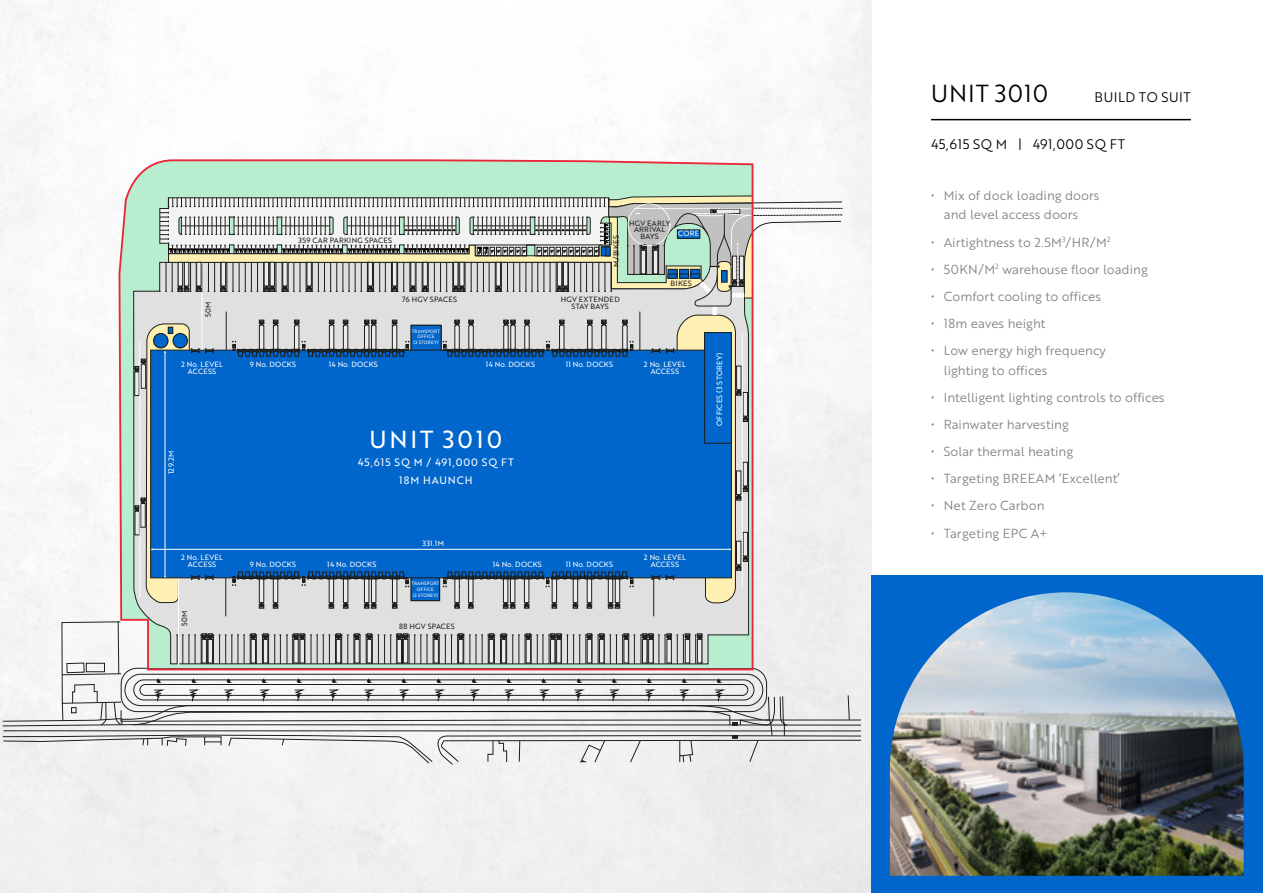
<style>
.page{position:relative;width:1263px;height:893px;background:#fff}
.page>*{position:absolute;margin:0;border:0;box-sizing:border-box;transform-origin:0 0}
.t1{font:24px "Brother 1816 Book";letter-spacing:.04em;color:#000}
.t2{font:24px "Brother 1816 Regular";letter-spacing:.115em;color:#fff}
.t3{font:13.5px "Brother 1816 Book";letter-spacing:.04em;color:#000}
.t4{font:12.75px/19.5px "Brother 1816 Book";color:#828282}
.t5{font:10.5px "Brother 1816 Regular";letter-spacing:.09em;color:#fff}
.t6{font:7.35px/7.4px "Brother 1816 Regular";letter-spacing:.04em;color:#fff;text-align:center}
.t7{font:7.35px/6.4px "Brother 1816 Regular";letter-spacing:.04em;color:#1d1d1b;text-align:center}
.t8{font:4.65px/5.6px "Brother 1816 Regular";letter-spacing:.04em;color:#fff;text-align:center}
</style>
<div class="page">
<img style="left:0;top:0;width:872px;height:893px">
<svg style="left:3px;top:622px;width:858px;height:143px"></svg>
<svg style="left:754px;top:196px;width:88px;height:412px"></svg>
<svg style="left:118px;top:158px;width:636px;height:513px;background:#729ec2"></svg>
<div style="left:872px;top:575px;width:391px;height:318px;background:#06c"></div>
<img style="left:890px;top:592px;width:354px;height:284px">
<hr style="left:931px;top:119px;width:260px;height:1px;background:#000">
<p class="t7" style="left:204px;top:317px;width:17px;rotate:-90deg">50M</p>
<p class="t6" style="left:181px;top:360px;width:43px">2 No. LEVEL<br>ACCESS</p>
<p class="t6" style="left:167px;top:474px;width:25px;rotate:-90deg">129.2M</p>
<p class="t6" style="left:181px;top:553px;width:43px">2 No. LEVEL<br>ACCESS</p>
<p class="t7" style="left:181px;top:626px;width:17px;rotate:-90deg">50M</p>
<p class="t7" style="left:299px;top:237px;width:95px">359 CAR PARKING SPACES</p>
<p class="t7" style="left:402px;top:295px;width:57px">76 HGV SPACES</p>
<p class="t8" style="left:412px;top:328px;width:30px">TRANSPORT<br>OFFICE<br>(2 STOREY)</p>
<p class="t7" style="left:612px;top:267px;width:33px;rotate:-90deg">M/BIKES</p>
<p class="t7" style="left:561px;top:295px;width:60px;line-height:7.4px">HGV EXTENDED<br>STAY BAYS</p>
<p class="t6" style="left:250px;top:360px;width:48px">9 No. DOCKS</p>
<p class="t6" style="left:329px;top:360px;width:51px">14 No. DOCKS</p>
<p class="t6" style="left:486px;top:360px;width:51px">14 No. DOCKS</p>
<p class="t6" style="left:566px;top:360px;width:49px">11 No. DOCKS</p>
<p class="t7" style="left:629px;top:219px;width:43px">HGV EARLY<br>ARRIVAL<br>BAYS</p>
<p class="t6" style="left:678px;top:230px;width:23px">CORE</p>
<p class="t7" style="left:671px;top:280px;width:23px">BIKES</p>
<p class="t6" style="left:644px;top:360px;width:43px">2 No. LEVEL<br>ACCESS</p>
<p class="t2" style="left:369px;top:421px;width:134px">UNIT 3010</p>
<p class="t5" style="left:358px;top:454px;width:157px">45,615 SQ M / 491,000 SQ FT</p>
<p class="t5" style="left:399px;top:472px;width:75px">18M HAUNCH</p>
<p class="t6" style="left:715px;top:426px;width:75px;rotate:-90deg">OFFICES (3 STOREY)</p>
<p class="t6" style="left:423px;top:540px;width:23px">331.1M</p>
<p class="t6" style="left:250px;top:561px;width:48px">9 No. DOCKS</p>
<p class="t6" style="left:327px;top:561px;width:51px">14 No. DOCKS</p>
<p class="t6" style="left:493px;top:561px;width:51px">14 No. DOCKS</p>
<p class="t6" style="left:566px;top:561px;width:49px">11 No. DOCKS</p>
<p class="t8" style="left:411px;top:581px;width:30px">TRANSPORT<br>OFFICE<br>(2 STOREY)</p>
<p class="t7" style="left:399px;top:623px;width:57px">88 HGV SPACES</p>
<p class="t6" style="left:644px;top:553px;width:43px">2 No. LEVEL<br>ACCESS</p>
<p class="t1" style="left:931px;top:76px;width:119px">UNIT 3010</p>
<p class="t3" style="left:1095px;top:87px;width:98px">BUILD TO SUIT</p>
<p class="t3" style="left:931px;top:134px;width:196px">45,615 SQ M | 491,000 SQ FT</p>
<p class="t4" style="left:944px;top:185px;width:157px;text-indent:-13px">• Mix of dock loading doors and level access doors</p>
<p class="t4" style="left:931px;top:232px;width:181px">• Airtightness to 2.5M<sup>3</sup>/HR/M<sup>2</sup></p>
<p class="t4" style="left:931px;top:259px;width:218px">• 50KN/M<sup>2</sup> warehouse floor loading</p>
<p class="t4" style="left:931px;top:286px;width:171px">• Comfort cooling to offices</p>
<p class="t4" style="left:931px;top:313px;width:116px">• 18m eaves height</p>
<p class="t4" style="left:944px;top:340px;width:164px;text-indent:-13px">• Low energy high frequency lighting to offices</p>
<p class="t4" style="left:931px;top:387px;width:235px">• Intelligent lighting controls to offices</p>
<p class="t4" style="left:931px;top:414px;width:139px">• Rainwater harvesting</p>
<p class="t4" style="left:931px;top:441px;width:144px">• Solar thermal heating</p>
<p class="t4" style="left:931px;top:468px;width:190px">• Targeting BREEAM ‘Excellent’</p>
<p class="t4" style="left:931px;top:496px;width:115px">• Net Zero Carbon</p>
<p class="t4" style="left:931px;top:523px;width:118px">• Targeting EPC A+</p>
</div>
